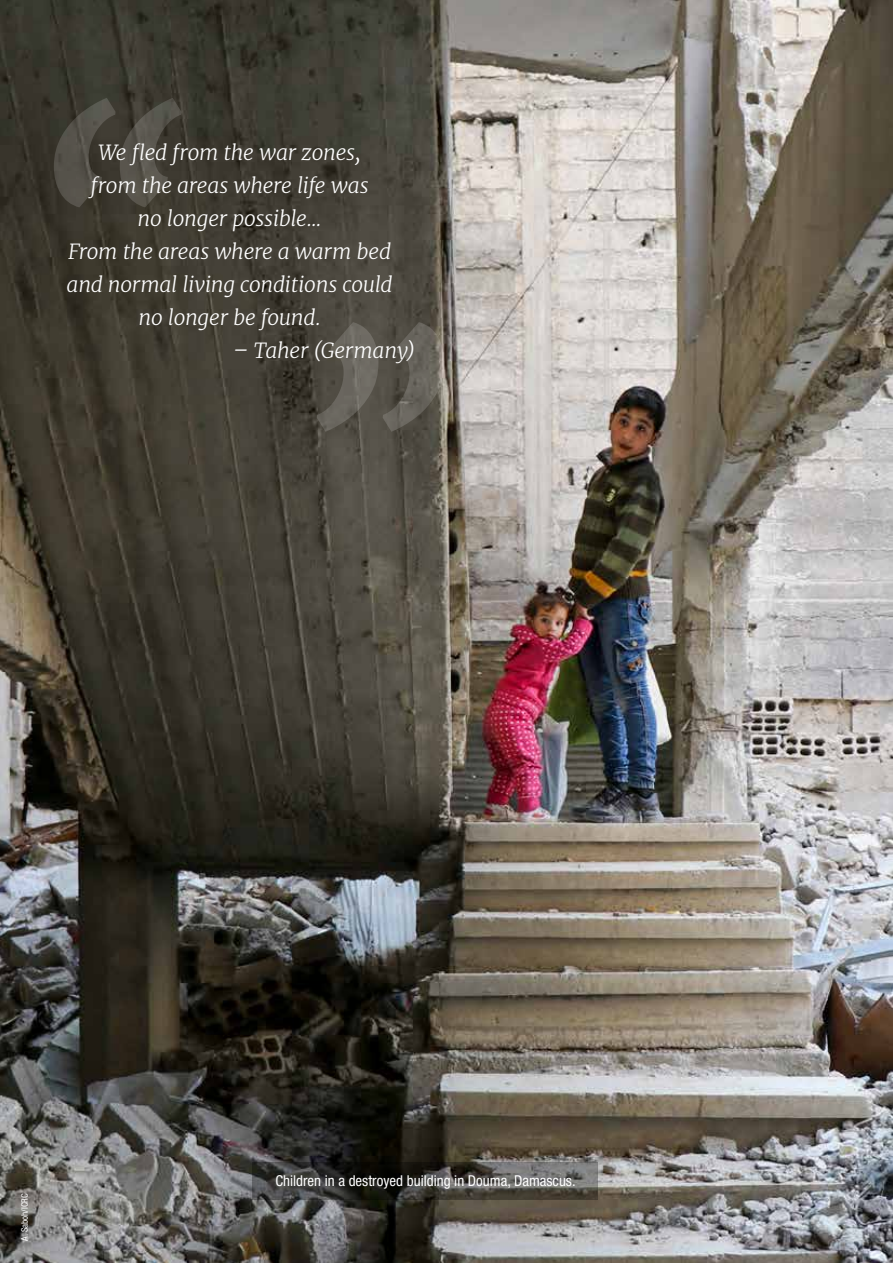
<style>
.page{position:relative;width:893px;height:1263px;background:#fff}
.page>*{position:absolute;margin:0;border:0;box-sizing:border-box;transform-origin:0 0}
.t1{font:italic 300 21px/33px "Merriweather";letter-spacing:-.015em;color:#fff;text-align:center}
.t2{font:condensed 15px "Helvetica Neue LT Std";color:#fff}
.t3{font:condensed 9px "Helvetica Neue LT Std";color:#fff}
</style>
<div class="page">
<img style="left:0;top:0;width:893px;height:1263px">
<svg style="left:317px;top:322px;width:127px;height:110px;background:#5f5b53"></svg>
<svg style="left:54px;top:98px;width:127px;height:109px;background:#49453d"></svg>
<svg style="left:252px;top:1162px;width:346px;height:37px;background:#42413e"></svg>
<p class="t1" style="left:67px;top:136px;width:327px">We fled from the war zones,<br>from the areas where life was<br>no longer possible...<br>From the areas where a warm bed and normal living conditions could no longer be found.</p>
<p class="t1" style="left:233px;top:334px;width:184px">– Taher (Germany)</p>
<p class="t3" style="left:19px;top:1241px;width:49px;rotate:-90deg">A. Saboh/ICRC</p>
<p class="t2" style="left:275px;top:1172px;width:302px">Children in a destroyed building in Douma, Damascus.</p>
</div>
